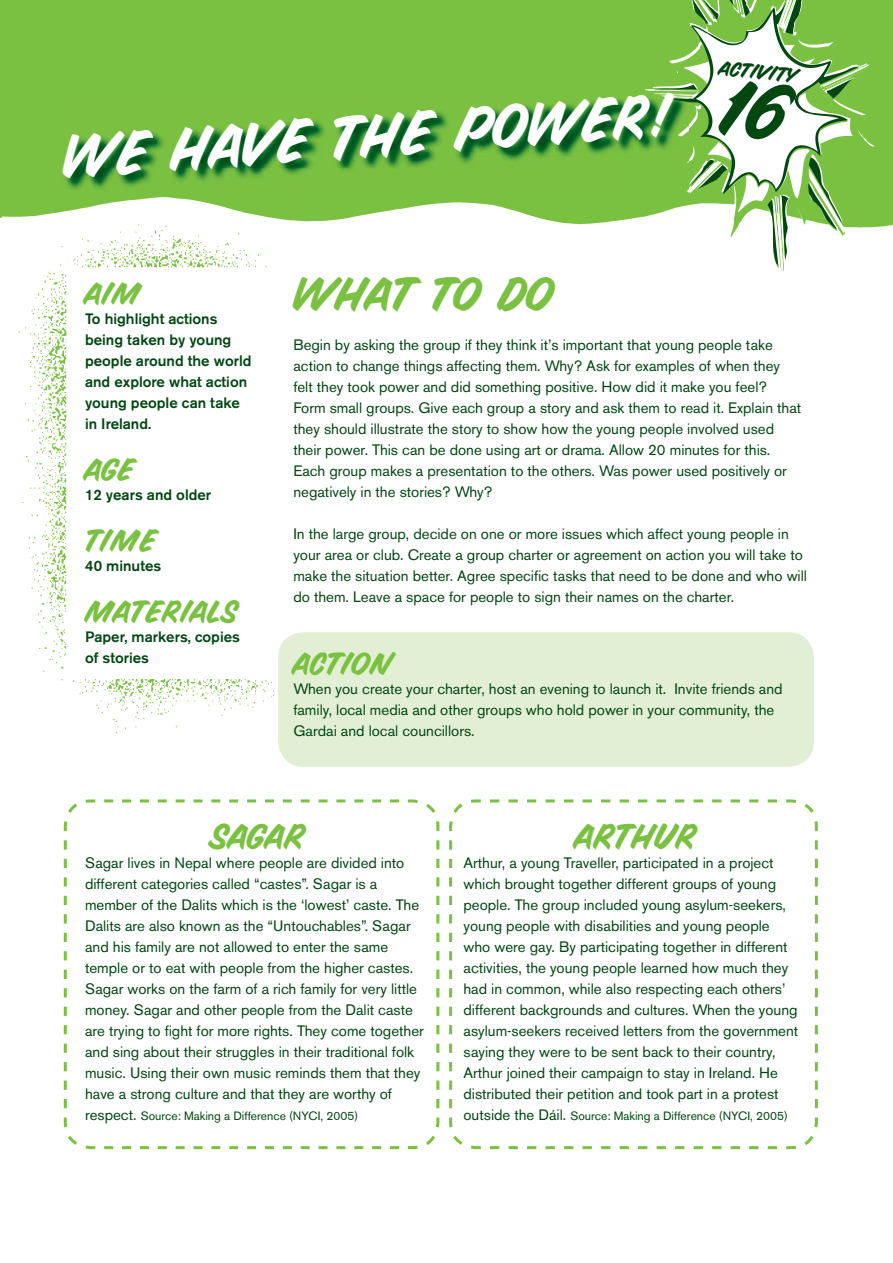
<style>
.page{position:relative;width:893px;height:1263px;background:#fff}
.page>*{position:absolute;margin:0;border:0;box-sizing:border-box;transform-origin:0 0}
.t1{font:46.5px "Snyder";color:#fff}
.t2{font:36px "Snyder";color:#7ac142}
.t3{font:27px "Snyder";color:#7ac142}
.t4{font:24px "Snyder";color:#7ac142}
.t5{font:15.9px "Snyder";color:#004711}
.t6{font:15px/21px "Akzidenz Grotesk BE";color:#004711}
.t7{font:500 15px/21px "Akzidenz Grotesk BE";color:#004711}
.t8{font:12px "Akzidenz Grotesk BE";color:#004711}
.s1{font-size:15px}
</style>
<div class="page">
<hr style="left:0;top:0;width:1px;height:169px;background:#7ac142">
<img style="left:0;top:169px;width:1px;height:49px">
<div style="left:1px;top:0;width:892px;height:168px;background:#7ac142"></div>
<img style="left:1px;top:168px;width:623px;height:57px">
<img style="left:624px;top:168px;width:269px;height:59px">
<img style="left:634px;top:0;width:245px;height:271px">
<img style="left:63px;top:99px;width:561px;height:93px">
<img style="left:624px;top:99px;width:15px;height:93px">
<svg style="left:634px;top:168px;width:1px;height:24px"></svg>
<img style="left:634px;top:99px;width:1px;height:69px">
<svg style="left:634px;top:93px;width:5px;height:6px"></svg>
<img style="left:639px;top:93px;width:49px;height:99px">
<div style="left:278px;top:632px;width:536px;height:135px;background:#e2efd4;border-radius:26px"></div>
<img style="left:15px;top:218px;width:258px;height:516px">
<svg style="left:63px;top:799px;width:377px;height:351px"></svg>
<svg style="left:449px;top:799px;width:369px;height:351px"></svg>
<div style="left:717px;top:78px;width:80px;height:65px;background:#fff"></div>
<h1 class="t1" style="left:61px;top:134px;width:612px;rotate:-4deg">WE HAVE THE POWER!</h1>
<p class="t5" style="left:720px;top:60px;width:80px;rotate:6deg">ACTIVITY</p>
<h3 class="t4" style="left:85px;top:282px;width:58px">AIM</h3>
<p class="t7" style="left:85px;top:310px;width:168px">To highlight actions being taken by young people around the world and explore what action young people can take in Ireland.</p>
<h3 class="t4" style="left:85px;top:458px;width:51px">AGE</h3>
<p class="t7" style="left:85px;top:486px;width:128px">12 years and older</p>
<h3 class="t4" style="left:85px;top:528px;width:72px">TIME</h3>
<p class="t7" style="left:85px;top:556px;width:78px">40 minutes</p>
<h3 class="t4" style="left:85px;top:599px;width:155px">MATERIALS</h3>
<p class="t7" style="left:85px;top:627px;width:156px">Paper, markers, copies of stories</p>
<h2 class="t2" style="left:293px;top:276px;width:262px">WHAT TO DO</h2>
<p class="t6" style="left:293px;top:336px;width:509px">Begin by asking the group if they think it’s important that young people take action to change things affecting them. Why? Ask for examples of when they felt they took power and did something positive. How did it make you feel?<br>Form small groups. Give each group a story and ask them to read it. Explain that they should illustrate the story to show how the young people involved used their power. This can be done using art or drama. Allow 20 minutes for this.<br>Each group makes a presentation to the others. Was power used positively or negatively in the stories? Why?</p>
<p class="t6" style="left:293px;top:525px;width:515px">In the large group, decide on one or more issues which affect young people in your area or club. Create a group charter or agreement on action you will take to make the situation better. Agree specific tasks that need to be done and who will do them. Leave a space for people to sign their names on the charter.</p>
<h3 class="t4" style="left:293px;top:652px;width:101px">ACTION</h3>
<p class="t6" style="left:293px;top:680px;width:491px">When you create your charter, host an evening to launch it. Invite friends and family, local media and other groups who hold power in your community, the<br>Gardai and local councillors.</p>
<h3 class="t3" style="left:209px;top:823px;width:97px">SAGAR</h3>
<p class="t6" style="left:85px;top:854px;width:340px">Sagar lives in Nepal where people are divided into different categories called “castes”. Sagar is a member of the Dalits which is the ‘lowest’ caste. The Dalits are also known as the “Untouchables”. Sagar and his family are not allowed to enter the same temple or to eat with people from the higher castes.<br>Sagar works on the farm of a rich family for very little money. Sagar and other people from the Dalit caste are trying to fight for more rights. They come together and sing about their struggles in their traditional folk music. Using their own music reminds them that they have a strong culture and that they are worthy of</p>
<p class="t8" style="left:85px;top:1111px;width:275px"><span class="s1">respect.</span> Source: Making a Difference (NYCI, 2005)</p>
<h3 class="t3" style="left:575px;top:823px;width:123px">ARTHUR</h3>
<p class="t6" style="left:463px;top:854px;width:336px">Arthur, a young Traveller, participated in a project which brought together different groups of young people. The group included young asylum-seekers, young people with disabilities and young people who were gay. By participating together in different activities, the young people learned how much they had in common, while also respecting each others’ different backgrounds and cultures. When the young asylum-seekers received letters from the government saying they were to be sent back to their country, Arthur joined their campaign to stay in Ireland. He distributed their petition and took part in a protest</p>
<p class="t8" style="left:463px;top:1111px;width:326px"><span class="s1">outside the Dáil.</span> Source: Making a Difference (NYCI, 2005)</p>
</div>
